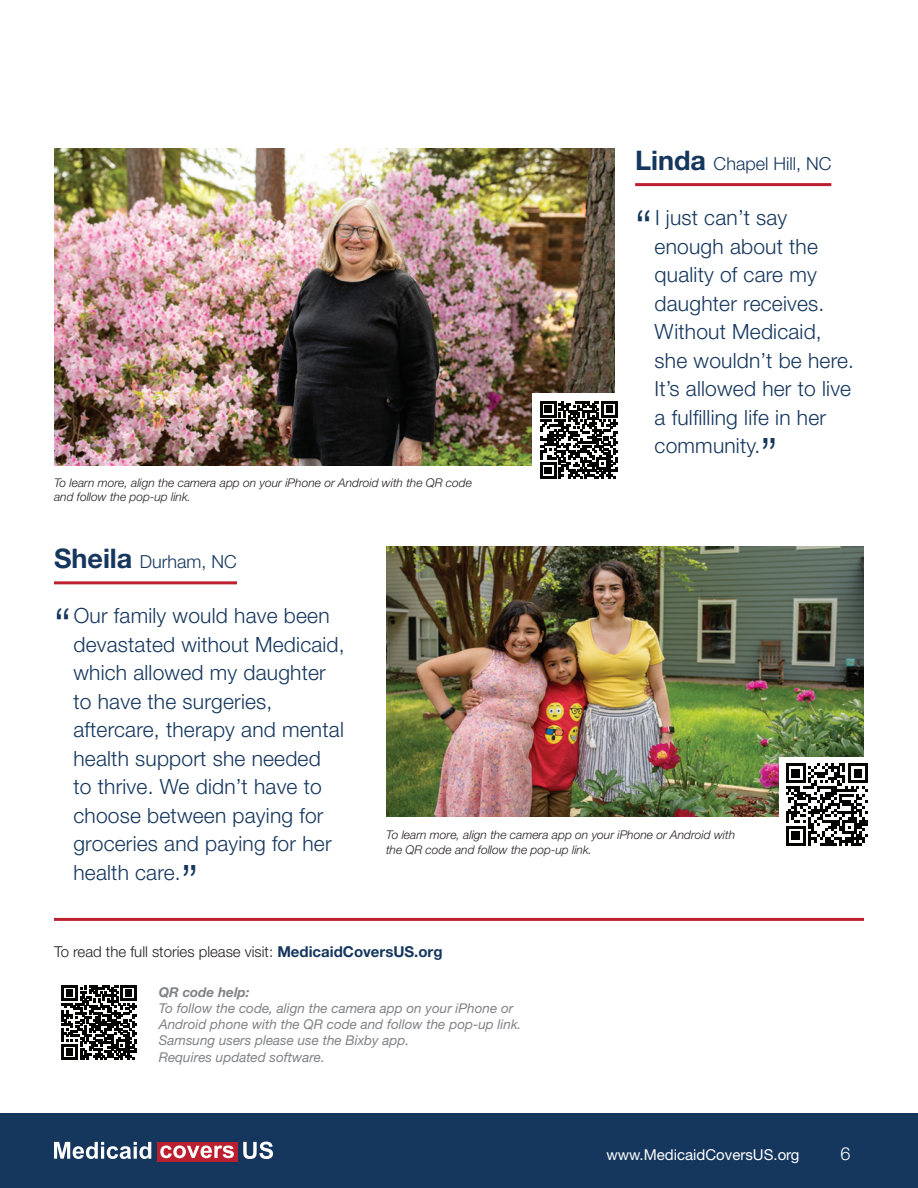
<style>
.page{position:relative;width:918px;height:1188px;background:#fff}
.page>*{position:absolute;margin:0;border:0;box-sizing:border-box;transform-origin:0 0}
.t1{font:300 21px/28.5px "Helvetica Neue";letter-spacing:.01em;color:#15365d}
.t2{font:300 18px "Helvetica Neue";color:#15365d}
.t3{font:300 18px "Helvetica Neue";color:#fff}
.t4{font:300 15px "Helvetica Neue LT Std";color:#231f20}
.t5{font:15px "Helvetica Neue";color:#fff}
.t6{font:italic 13.5px/16.2px "Helvetica Neue LT Std";color:#808285}
.t7{font:italic 700 13.5px "Helvetica Neue LT Std";color:#808285}
.t8{font:italic 300 12px/14.4px "Helvetica Neue LT Std";color:#231f20}
.s1{font-weight:700;font-size:27px}
.s2{font-size:46.2px}
.s3{font-weight:700;color:#15365d}
</style>
<div class="page">
<hr style="left:917px;top:0;width:1px;height:513px;background:#bc1f30">
<div style="left:0;top:1113px;width:918px;height:75px;background:#15365d"></div>
<div style="left:157px;top:1142px;width:81px;height:19px;background:#bc1f30"></div>
<svg style="left:54px;top:1142px;width:219px;height:17px"></svg>
<hr style="left:54px;top:581px;width:183px;height:3px;background:#bc1f30">
<hr style="left:635px;top:183px;width:196px;height:3px;background:#bc1f30">
<img style="left:386px;top:547px;width:478px;height:270px">
<img style="left:54px;top:148px;width:561px;height:317px">
<svg style="left:62px;top:985px;width:75px;height:75px"></svg>
<div style="left:532px;top:393px;width:94px;height:94px;background:#fff"></div>
<svg style="left:540px;top:401px;width:78px;height:78px"></svg>
<div style="left:780px;top:757px;width:94px;height:95px;background:#fff"></div>
<svg style="left:786px;top:763px;width:82px;height:83px"></svg>
<hr style="left:54px;top:918px;width:810px;height:3px;background:#bc1f30">
<p class="t8" style="left:54px;top:475px;width:419px">To learn more, align the camera app on your iPhone or Android with the QR code and follow the pop-up link.</p>
<p class="t2" style="left:635px;top:152px;width:198px"><span class="s1">Linda</span> Chapel Hill, NC</p>
<p class="t1" style="left:655px;top:203px;width:201px;text-indent:-19px"><span class="s2">“</span>I just can’t say enough about the quality of care my daughter receives.<br>Without Medicaid, she wouldn’t be here.<br>It’s allowed her to live a fulfilling life in her community.<span class="s2">”</span></p>
<p class="t2" style="left:54px;top:550px;width:184px"><span class="s1">Sheila</span> Durham, NC</p>
<p class="t1" style="left:73px;top:601px;width:273px;text-indent:-19px"><span class="s2">“</span>Our family would have been devastated without Medicaid, which allowed my daughter to have the surgeries, aftercare, therapy and mental health support she needed<br>to thrive. We didn’t have to choose between paying for groceries and paying for her health care.<span class="s2">”</span></p>
<p class="t8" style="left:386px;top:828px;width:351px">To learn more, align the camera app on your iPhone or Android with the QR code and follow the pop-up link.</p>
<p class="t4" style="left:54px;top:943px;width:390px">To read the full stories please visit: <span class="s3">MedicaidCoversUS.org</span></p>
<p class="t7" style="left:159px;top:984px;width:92px">QR code help:</p>
<p class="t6" style="left:159px;top:1000px;width:364px">To follow the code, align the camera app on your iPhone or Android phone with the QR code and follow the pop-up link.<br>Samsung users please use the Bixby app.<br>Requires updated software.</p>
<p class="t5" style="left:606px;top:1145px;width:195px">www.MedicaidCoversUS.org</p>
<p class="t3" style="left:840px;top:1142px;width:12px">6</p>
</div>
